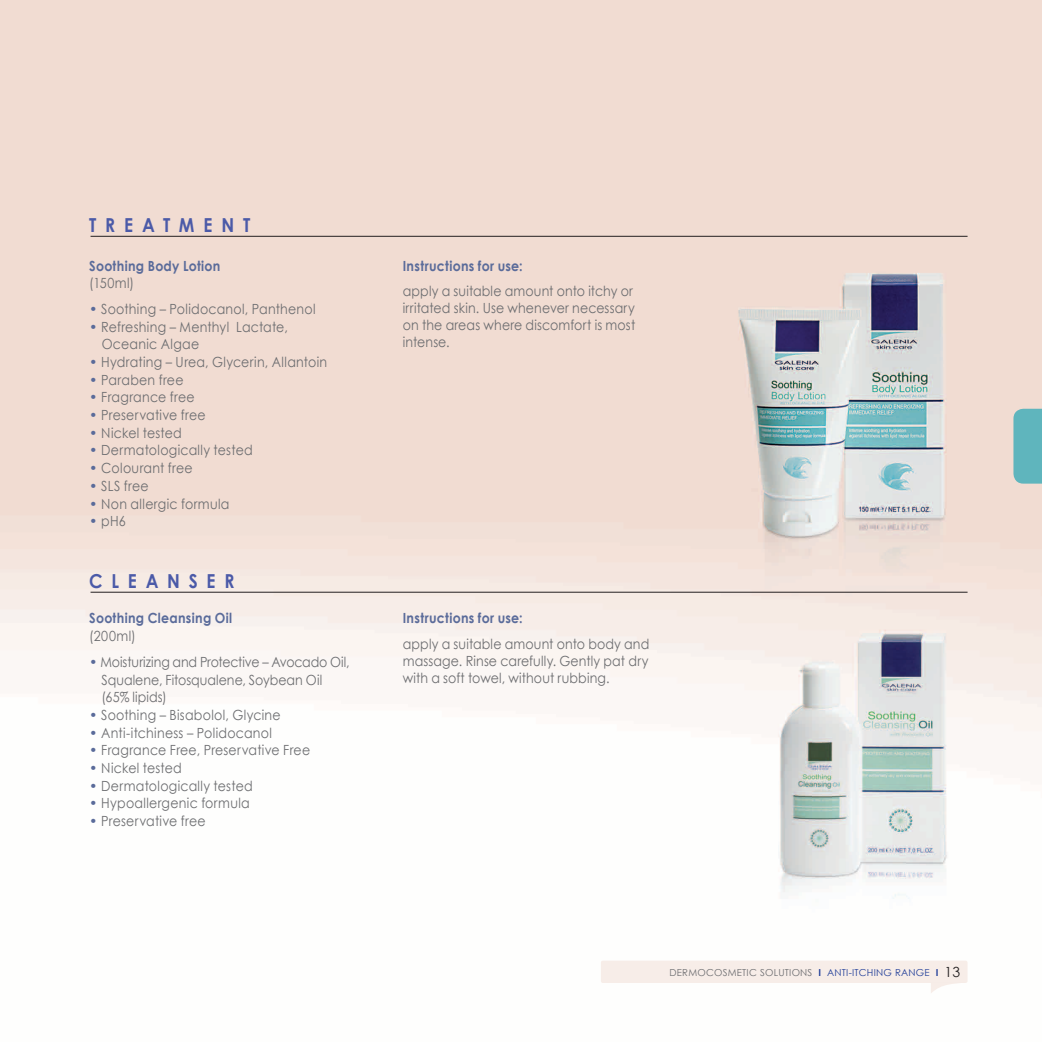
<style>
.page{position:relative;width:1042px;height:1042px;background:#fff}
.page>*{position:absolute;margin:0;border:0;box-sizing:border-box;transform-origin:0 0}
.t1{font:700 19.25px "Century Gothic";letter-spacing:.505em;color:#4b5aa8;scale:.9 1}
.t2{font:14px/16.8px "Century Gothic";letter-spacing:.015em;color:#6c6d70;scale:.9 1}
.t3{font:700 14px "Century Gothic";letter-spacing:.02em;color:#5a6b9a;scale:.9 1}
.t4{font:14px "Century Gothic";letter-spacing:-.01em;color:#6c6d70;scale:.9 1}
.t5{font:9.62px "Century Gothic";letter-spacing:.025em;color:#6c6d70}
.s1{color:#5a6b9a}
.s2{font-weight:700;color:#223f99}
.s3{color:#223f99}
.s4{font-size:14px;color:#231f20}
</style>
<div class="page">
<img style="left:0;top:0;width:1042px;height:983px">
<div style="left:601px;top:960px;width:366px;height:23px;background:#f7ede8;border-radius:2px"></div>
<svg style="left:931px;top:983px;width:26px;height:10px"></svg>
<hr style="left:91px;top:236px;width:876px;height:1px;background:#231f20">
<hr style="left:91px;top:592px;width:876px;height:1px;background:#231f20">
<div style="left:1013px;top:409px;width:29px;height:75px;background:#5fb5bd"></div>
<p class="t1" style="left:89px;top:213px;width:180px">TREATMENT</p>
<p class="t3" style="left:89px;top:257px;width:147px">Soothing Body Lotion</p>
<p class="t2" style="left:89px;top:275px;width:51px">(150ml)</p>
<p class="t2" style="left:89px;top:300px;width:253px"><span class="s1">•</span> Soothing – Polidocanol, Panthenol</p>
<p class="t2" style="left:89px;top:318px;width:222px"><span class="s1">•</span> Refreshing – Menthyl Lactate,</p>
<p class="t2" style="left:102px;top:336px;width:110px">Oceanic Algae</p>
<p class="t2" style="left:89px;top:353px;width:266px"><span class="s1">•</span> Hydrating – Urea, Glycerin, Allantoin</p>
<p class="t2" style="left:89px;top:371px;width:106px"><span class="s1">•</span> Paraben free</p>
<p class="t2" style="left:89px;top:389px;width:119px"><span class="s1">•</span> Fragrance free</p>
<p class="t2" style="left:89px;top:406px;width:131px"><span class="s1">•</span> Preservative free</p>
<p class="t2" style="left:89px;top:424px;width:104px"><span class="s1">•</span> Nickel tested</p>
<p class="t2" style="left:89px;top:442px;width:183px"><span class="s1">•</span> Dermatologically tested</p>
<p class="t2" style="left:89px;top:459px;width:116px"><span class="s1">•</span> Colourant free</p>
<p class="t2" style="left:89px;top:477px;width:67px"><span class="s1">•</span> SLS free</p>
<p class="t2" style="left:89px;top:495px;width:157px"><span class="s1">•</span> Non allergic formula</p>
<p class="t2" style="left:89px;top:512px;width:42px"><span class="s1">•</span> pH6</p>
<p class="t1" style="left:89px;top:568px;width:163px">CLEANSER</p>
<p class="t3" style="left:89px;top:609px;width:160px">Soothing Cleansing Oil</p>
<p class="t2" style="left:89px;top:627px;width:53px">(200ml)</p>
<p class="t4" style="left:89px;top:653px;width:291px"><span class="s1">•</span> Moisturizing and Protective – Avocado Oil,</p>
<p class="t2" style="left:102px;top:671px;width:247px">Squalene, Fitosqualene, Soybean Oil</p>
<p class="t2" style="left:102px;top:688px;width:74px">(65% lipids)</p>
<p class="t2" style="left:89px;top:706px;width:214px"><span class="s1">•</span> Soothing – Bisabolol, Glycine</p>
<p class="t2" style="left:89px;top:724px;width:204px"><span class="s1">•</span> Anti-itchiness – Polidocanol</p>
<p class="t2" style="left:89px;top:741px;width:247px"><span class="s1">•</span> Fragrance Free, Preservative Free</p>
<p class="t2" style="left:89px;top:759px;width:104px"><span class="s1">•</span> Nickel tested</p>
<p class="t2" style="left:89px;top:777px;width:183px"><span class="s1">•</span> Dermatologically tested</p>
<p class="t2" style="left:89px;top:795px;width:180px"><span class="s1">•</span> Hypoallergenic formula</p>
<p class="t2" style="left:89px;top:812px;width:131px"><span class="s1">•</span> Preservative free</p>
<p class="t3" style="left:403px;top:257px;width:135px">Instructions for use:</p>
<p class="t2" style="left:403px;top:283px;width:260px">apply a suitable amount onto itchy or irritated skin. Use whenever necessary on the areas where discomfort is most intense.</p>
<p class="t3" style="left:403px;top:609px;width:135px">Instructions for use:</p>
<p class="t2" style="left:403px;top:635px;width:276px;text-align:justify">apply a suitable amount onto body and massage. Rinse carefully. Gently pat dry with a soft towel, without rubbing.</p>
<p class="t5" style="left:669px;top:967px;width:292px">DERMOCOSMETIC SOLUTIONS <span class="s2">I</span> <span class="s3">ANTI-ITCHING RANGE</span> <span class="s2">I</span> <span class="s4">13</span></p>
</div>
